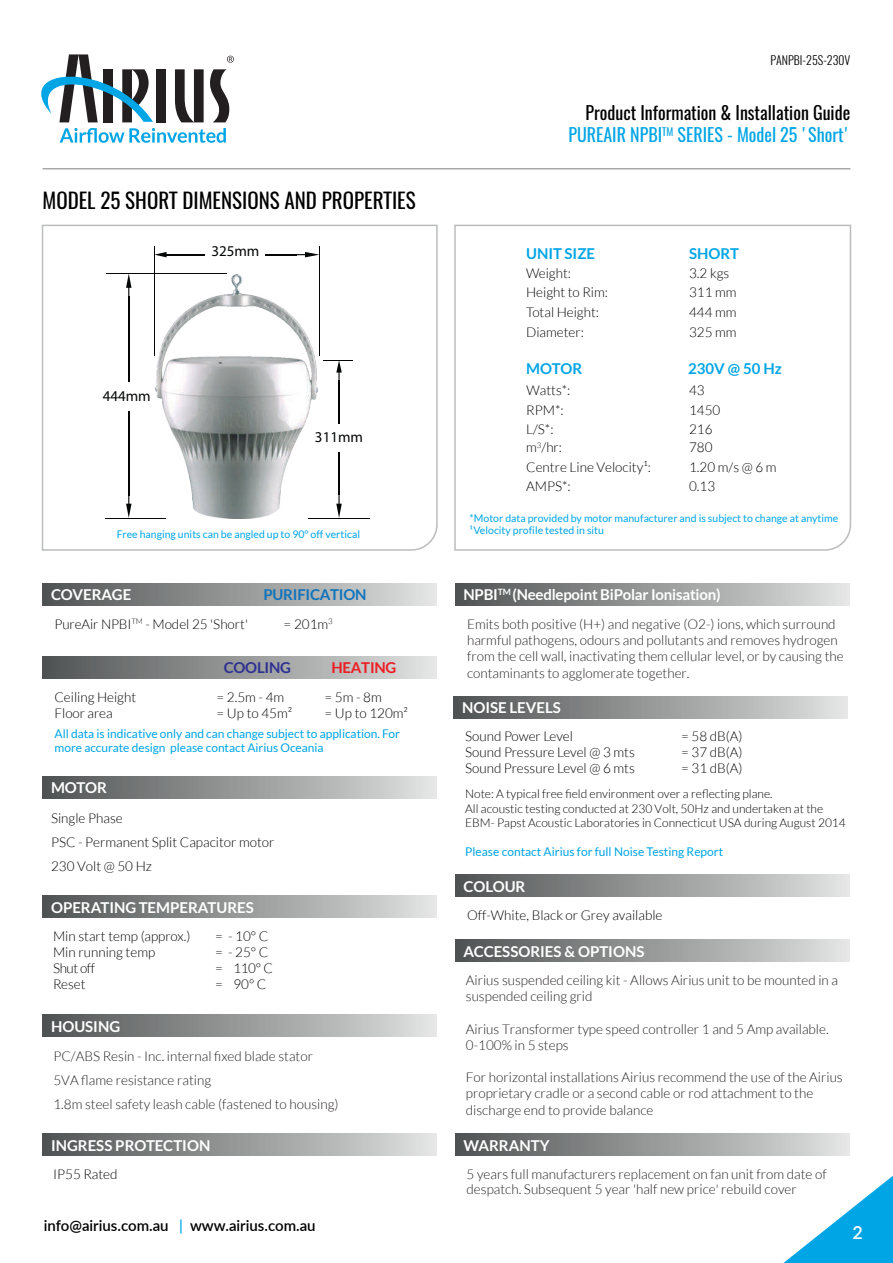
<style>
.page{position:relative;width:893px;height:1263px;background:#fff}
.page>*{position:absolute;margin:0;border:0;box-sizing:border-box;transform-origin:0 0}
.t1{font:21px "Oswald";color:#000001}
.t2{font:18px/21.6px "Oswald";color:#000001;text-align:right}
.t3{font:600 18px "Lato";color:#fff}
.t4{font:700 15px "Lato";color:#fff}
.t5{font:600 15px "Lato";color:#000001}
.t6{font:700 15px "Lato";color:#00a5e6}
.t7{font:15px "Myriad Pro";color:#040505}
.t8{font:700 15px "Lato";letter-spacing:-.015em;color:#1074bc}
.t9{font:700 15px "Lato";letter-spacing:-.015em;color:#2e3092}
.t10{font:700 15px "Lato";letter-spacing:-.015em;color:#ee1d23}
.t11{font:300 13.5px/16.2px "Lato";color:#231f20}
.t12{font:300 13.5px/19.5px "Lato";color:#000001}
.t13{font:300 12px/14.4px "Lato";color:#000001}
.t14{font:12px/14.4px "Lato";letter-spacing:-.005em;color:#00a5e6}
.t15{font:300 12px "Oswald";color:#000001}
.t16{font:10.5px/12.6px "Lato";color:#00a5e6}
.s1{color:#00a5e6}
</style>
<div class="page">
<svg style="left:783px;top:1176px;width:110px;height:87px"></svg>
<hr style="left:43px;top:168px;width:807px;height:1px;background:#7c7f81">
<div style="left:156px;top:69px;width:10px;height:53px;background:#231f20"></div>
<svg style="left:41px;top:54px;width:112px;height:68px"></svg>
<svg style="left:175px;top:69px;width:55px;height:53px"></svg>
<svg style="left:227px;top:56px;width:7px;height:7px"></svg>
<svg style="left:60px;top:128px;width:166px;height:15px"></svg>
<div style="left:43px;top:583px;width:394px;height:23px;background:linear-gradient(to right,#505353,#e0e0e0)"></div>
<svg style="left:454px;top:224px;width:398px;height:327px"></svg>
<svg style="left:41px;top:224px;width:397px;height:327px"></svg>
<div style="left:43px;top:1133px;width:394px;height:23px;background:linear-gradient(to right,#505353,#e0e0e0)"></div>
<div style="left:43px;top:656px;width:394px;height:23px;background:linear-gradient(to right,#505353,#e0e0e0)"></div>
<div style="left:43px;top:776px;width:394px;height:23px;background:linear-gradient(to right,#505353,#e0e0e0)"></div>
<div style="left:43px;top:895px;width:394px;height:23px;background:linear-gradient(to right,#505353,#e0e0e0)"></div>
<div style="left:43px;top:1014px;width:394px;height:23px;background:linear-gradient(to right,#505353,#e0e0e0)"></div>
<div style="left:453px;top:696px;width:395px;height:23px;background:linear-gradient(to right,#4f5252,#e0e1e1)"></div>
<div style="left:455px;top:1133px;width:394px;height:23px;background:linear-gradient(to right,#505353,#e0e0e0)"></div>
<div style="left:455px;top:939px;width:394px;height:23px;background:linear-gradient(to right,#505353,#e0e0e0)"></div>
<div style="left:455px;top:874px;width:394px;height:23px;background:linear-gradient(to right,#505353,#e0e0e0)"></div>
<div style="left:455px;top:583px;width:394px;height:23px;background:linear-gradient(to right,#505353,#e0e0e0)"></div>
<h1 class="t1" style="left:43px;top:191px;width:375px">MODEL 25 SHORT DIMENSIONS AND PROPERTIES</h1>
<p class="t7" style="left:103px;top:391px;width:50px">444mm</p>
<p class="t7" style="left:211px;top:246px;width:50px">325mm</p>
<p class="t7" style="left:315px;top:432px;width:50px">311mm</p>
<p class="t16" style="left:117px;top:528px;width:245px">Free hanging units can be angled up to 90º off vertical</p>
<p class="t4" style="left:51px;top:588px;width:82px">COVERAGE</p>
<p class="t8" style="left:263px;top:588px;width:105px">PURIFICATION</p>
<p class="t12" style="left:55px;top:615px;width:195px">PureAir NPBI<sup>TM</sup> - Model 25 'Short'</p>
<p class="t12" style="left:284px;top:615px;width:51px">= 201m<sup>3</sup></p>
<p class="t9" style="left:224px;top:661px;width:69px">COOLING</p>
<p class="t10" style="left:331px;top:661px;width:67px">HEATING</p>
<p class="t12" style="left:55px;top:688px;width:83px">Ceiling Height</p>
<p class="t12" style="left:217px;top:688px;width:69px">= 2.5m - 4m</p>
<p class="t12" style="left:325px;top:688px;width:59px">= 5m - 8m</p>
<p class="t12" style="left:55px;top:704px;width:60px">Floor area</p>
<p class="t12" style="left:217px;top:704px;width:77px">= Up to 45m²</p>
<p class="t12" style="left:325px;top:704px;width:85px">= Up to 120m²</p>
<p class="t14" style="left:55px;top:726px;width:347px">All data is indicative only and can change subject to application. For more accurate design please contact Airius Oceania</p>
<p class="t4" style="left:51px;top:781px;width:57px">MOTOR</p>
<p class="t12" style="left:51px;top:806px;width:225px;line-height:24px">Single Phase<br>PSC - Permanent Split Capacitor motor<br>230 Volt @ 50 Hz</p>
<p class="t4" style="left:51px;top:901px;width:204px">OPERATING TEMPERATURES</p>
<p class="t12" style="left:53px;top:926px;width:139px">Min start temp (approx.)</p>
<p class="t12" style="left:215px;top:926px;width:55px">= - 10° C</p>
<p class="t12" style="left:53px;top:943px;width:104px">Min running temp</p>
<p class="t12" style="left:215px;top:943px;width:55px">= - 25° C</p>
<p class="t12" style="left:53px;top:959px;width:44px">Shut off</p>
<p class="t12" style="left:215px;top:959px;width:59px">= 110° C</p>
<p class="t12" style="left:53px;top:975px;width:34px">Reset</p>
<p class="t12" style="left:215px;top:975px;width:53px">= 90° C</p>
<p class="t4" style="left:51px;top:1020px;width:71px">HOUSING</p>
<p class="t11" style="left:53px;top:1044px;width:287px;line-height:24px">PC/ABS Resin - Inc. internal fixed blade stator<br>5VA flame resistance rating<br>1.8m steel safety leash cable (fastened to housing)</p>
<p class="t4" style="left:51px;top:1139px;width:161px">INGRESS PROTECTION</p>
<p class="t12" style="left:53px;top:1165px;width:66px">IP55 Rated</p>
<p class="t5" style="left:44px;top:1219px;width:273px">info@airius.com.au <span class="s1">|</span> www.airius.com.au</p>
<p class="t15" style="left:770px;top:54px;width:81px">PANPBI-25S-230V</p>
<h2 class="t2" style="left:568px;top:104px;width:283px">Product Information &amp; Installation Guide<br><span class="s1">PUREAIR NPBI</span><sup>TM</sup> <span class="s1">SERIES - Model 25 'Short'</span></h2>
<p class="t6" style="left:526px;top:247px;width:70px">UNIT SIZE</p>
<p class="t12" style="left:526px;top:264px;width:46px">Weight:</p>
<p class="t12" style="left:526px;top:303px;width:74px">Total Height:</p>
<p class="t6" style="left:689px;top:247px;width:52px">SHORT</p>
<p class="t12" style="left:689px;top:264px;width:42px">3.2 kgs</p>
<p class="t12" style="left:689px;top:303px;width:49px">444 mm</p>
<p class="t12" style="left:526px;top:283px;width:83px">Height to Rim:</p>
<p class="t12" style="left:689px;top:283px;width:49px">311 mm</p>
<p class="t12" style="left:526px;top:323px;width:59px">Diameter:</p>
<p class="t12" style="left:689px;top:323px;width:49px">325 mm</p>
<p class="t6" style="left:526px;top:362px;width:57px">MOTOR</p>
<p class="t6" style="left:688px;top:362px;width:95px">230V @ 50 Hz</p>
<p class="t12" style="left:526px;top:381px;width:45px">Watts*:</p>
<p class="t12" style="left:689px;top:381px;width:17px">43</p>
<p class="t12" style="left:526px;top:401px;width:39px">RPM*:<br>L/S*:</p>
<p class="t12" style="left:526px;top:438px;width:126px">m<sup>3</sup>/hr:<br>Centre Line Velocity¹:</p>
<p class="t12" style="left:689px;top:401px;width:33px">1450<br>216</p>
<p class="t12" style="left:689px;top:438px;width:89px">780<br>1.20 m/s @ 6 m</p>
<p class="t12" style="left:526px;top:477px;width:46px">AMPS*:</p>
<p class="t12" style="left:689px;top:477px;width:28px">0.13</p>
<p class="t16" style="left:470px;top:512px;width:370px">*Motor data provided by motor manufacturer and is subject to change at anytime<br>¹Velocity profile tested in situ</p>
<p class="t4" style="left:463px;top:588px;width:259px">NPBI<sup>TM</sup> (Needlepoint BiPolar Ionisation)</p>
<p class="t11" style="left:467px;top:616px;width:378px">Emits both positive (H+) and negative (O2-) ions, which surround harmful pathogens, odours and pollutants and removes hydrogen from the cell wall, inactivating them cellular level, or by causing the contaminants to agglomerate together.</p>
<p class="t4" style="left:462px;top:701px;width:100px">NOISE LEVELS</p>
<p class="t12" style="left:465px;top:727px;width:109px">Sound Power Level</p>
<p class="t12" style="left:681px;top:727px;width:63px">= 58 dB(A)</p>
<p class="t12" style="left:465px;top:743px;width:171px">Sound Pressure Level @ 3 mts</p>
<p class="t12" style="left:681px;top:743px;width:63px">= 37 dB(A)</p>
<p class="t12" style="left:465px;top:759px;width:171px">Sound Pressure Level @ 6 mts</p>
<p class="t12" style="left:681px;top:759px;width:63px">= 31 dB(A)</p>
<p class="t13" style="left:465px;top:787px;width:382px">Note: A typical free field environment over a reflecting plane.<br>All acoustic testing conducted at 230 Volt, 50Hz and undertaken at the<br>EBM- Papst Acoustic Laboratories in Connecticut USA during August 2014</p>
<p class="t14" style="left:465px;top:845px;width:260px">Please contact Airius for full Noise Testing Report</p>
<p class="t4" style="left:463px;top:880px;width:63px">COLOUR</p>
<p class="t12" style="left:467px;top:906px;width:197px">Off-White, Black or Grey available</p>
<p class="t4" style="left:463px;top:945px;width:182px">ACCESSORIES &amp; OPTIONS</p>
<p class="t11" style="left:466px;top:972px;width:374px">Airius suspended ceiling kit - Allows Airius unit to be mounted in a suspended ceiling grid</p>
<p class="t11" style="left:466px;top:1021px;width:364px">Airius Transformer type speed controller 1 and 5 Amp available.<br>0-100% in 5 steps</p>
<p class="t11" style="left:466px;top:1070px;width:378px">For horizontal installations Airius recommend the use of the Airius proprietary cradle or a second cable or rod attachment to the discharge end to provide balance</p>
<p class="t4" style="left:463px;top:1139px;width:88px">WARRANTY</p>
<p class="t11" style="left:467px;top:1167px;width:362px;line-height:15px">5 years full manufacturers replacement on fan unit from date of despatch. Subsequent 5 year 'half new price' rebuild cover</p>
<h2 class="t3" style="left:853px;top:1225px;width:12px">2</h2>
</div>
